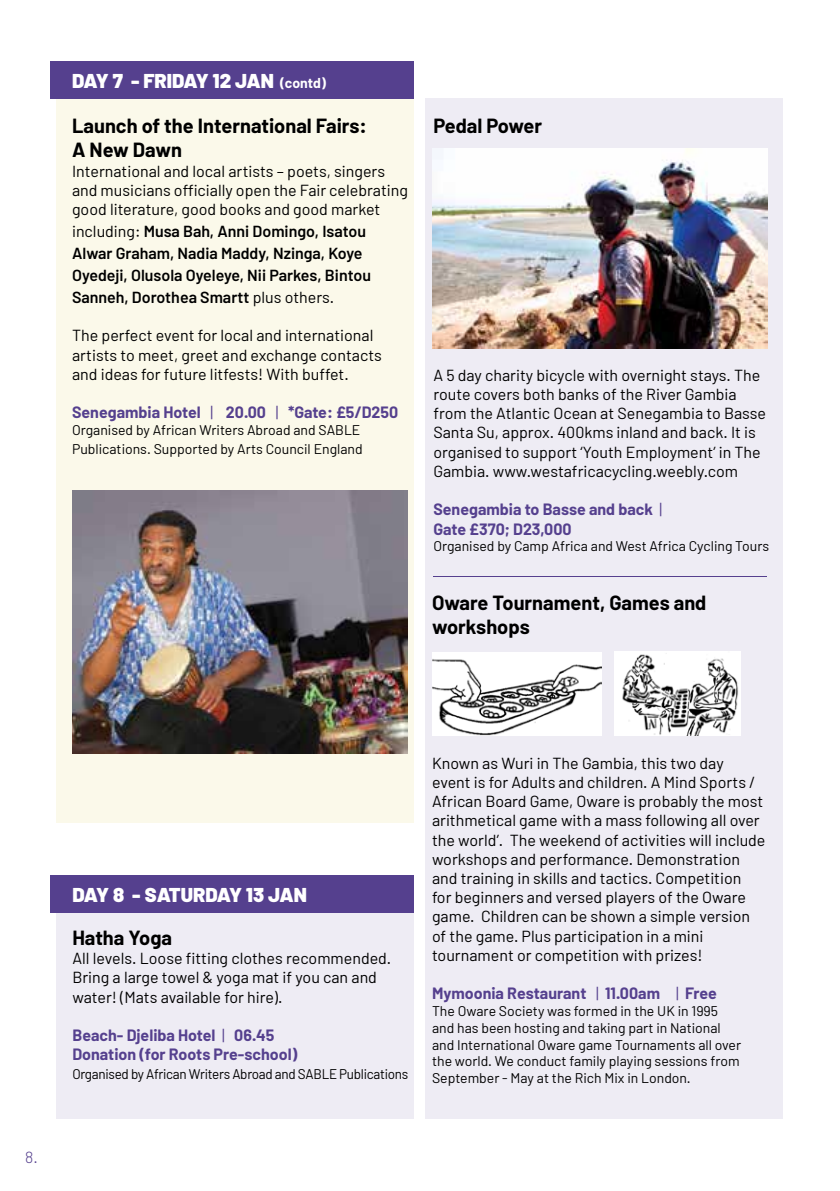
<style>
.page{position:relative;width:840px;height:1191px;background:#fff}
.page>*{position:absolute;margin:0;border:0;box-sizing:border-box;transform-origin:0 0}
.t1{font:700 20px/24px "Barlow";color:#000}
.t2{font:900 20px "Barlow";letter-spacing:-.015em;color:#fff}
.t3{font:16px/19.2px "Barlow";color:#000}
.t4{font:700 16px/19.2px "Barlow";color:#55408e}
.t5{font:600 16px/22px "Barlow";color:#000}
.t6{font:300 16px "Barlow";color:#55408e}
.t7{font:14px/16.8px "Barlow";color:#000}
.t8{font:14px "Barlow";letter-spacing:-.02em;color:#000;scale:.96 1}
.s1{font-weight:700;font-size:14px}
.s2{font-weight:400}
</style>
<div class="page">
<div style="left:56px;top:72px;width:358px;height:750px;background:#fbf9ea"></div>
<div style="left:56px;top:876px;width:358px;height:243px;background:#eeecf4"></div>
<div style="left:425px;top:98px;width:357px;height:1021px;background:#eeecf4"></div>
<hr style="left:433px;top:576px;width:333px;height:1px;background:#55408e">
<img style="left:432px;top:149px;width:335px;height:200px">
<img style="left:72px;top:490px;width:336px;height:263px">
<img style="left:432px;top:652px;width:169px;height:83px">
<img style="left:614px;top:651px;width:126px;height:84px">
<div style="left:50px;top:61px;width:364px;height:37px;background:#55408e"></div>
<div style="left:50px;top:874px;width:364px;height:38px;background:#55408e"></div>
<p class="t2" style="left:72px;top:68px;width:255px">DAY 7 - FRIDAY 12 JAN <span class="s1">(contd)</span></p>
<p class="t1" style="left:72px;top:114px;width:296px">Launch of the International Fairs:<br>A New Dawn</p>
<p class="t3" style="left:72px;top:161px;width:337px">International and local artists – poets, singers and musicians officially open the Fair celebrating good literature, good books and good market</p>
<p class="t5" style="left:72px;top:220px;width:300px"><span class="s2">including:</span> Musa Bah, Anni Domingo, Isatou Alwar Graham, Nadia Maddy, Nzinga, Koye Oyedeji, Olusola Oyeleye, Nii Parkes, Bintou Sanneh, Dorothea Smartt <span class="s2">plus others.</span></p>
<p class="t3" style="left:72px;top:326px;width:311px">The perfect event for local and international artists to meet, greet and exchange contacts and ideas for future litfests! With buffet.</p>
<p class="t4" style="left:72px;top:403px;width:327px">Senegambia Hotel <span class="s2">|</span> 20.00 <span class="s2">|</span> *Gate: £5/D250</p>
<p class="t7" style="left:72px;top:420px;width:292px;line-height:19.2px">Organised by African Writers Abroad and SABLE<br>Publications. Supported by Arts Council England</p>
<p class="t1" style="left:433px;top:113px;width:110px">Pedal Power</p>
<p class="t3" style="left:433px;top:365px;width:334px">A 5 day charity bicycle with overnight stays. The route covers both banks of the River Gambia from the Atlantic Ocean at Senegambia to Basse Santa Su, approx. 400kms inland and back. It is organised to support ‘Youth Employment’ in The Gambia. www.westafricacycling.weebly.com</p>
<p class="t4" style="left:433px;top:500px;width:230px">Senegambia to Basse and back <span class="s2">|<br></span>Gate £370; D23,000</p>
<p class="t7" style="left:433px;top:537px;width:337px">Organised by Camp Africa and West Africa Cycling Tours</p>
<p class="t1" style="left:432px;top:591px;width:276px">Oware Tournament, Games and workshops</p>
<p class="t6" style="left:25px;top:1147px;width:14px">8.</p>
<p class="t2" style="left:72px;top:882px;width:236px">DAY 8 - SATURDAY 13 JAN</p>
<p class="t1" style="left:72px;top:925px;width:101px">Hatha Yoga</p>
<p class="t3" style="left:72px;top:948px;width:320px">All levels. Loose fitting clothes recommended.<br>Bring a large towel &amp; yoga mat if you can and water! (Mats available for hire).</p>
<p class="t4" style="left:72px;top:1025px;width:226px">Beach- Djeliba Hotel <span class="s2">|</span> 06.45<br>Donation (for Roots Pre-school)</p>
<p class="t8" style="left:72px;top:1065px;width:351px">Organised by African Writers Abroad and SABLE Publications</p>
<p class="t3" style="left:432px;top:753px;width:335px">Known as Wuri in The Gambia, this two day event is for Adults and children. A Mind Sports / African Board Game, Oware is probably the most arithmetical game with a mass following all over the world’. The weekend of activities will include workshops and performance. Demonstration and training in skills and tactics. Competition<br>for beginners and versed players of the Oware game. Children can be shown a simple version of the game. Plus participation in a mini tournament or competition with prizes!</p>
<p class="t4" style="left:432px;top:983px;width:286px">Mymoonia Restaurant <span class="s2">|</span> 11.00am <span class="s2">|</span> Free</p>
<p class="t7" style="left:432px;top:1002px;width:310px">The Oware Society was formed in the UK in 1995 and has been hosting and taking part in National and International Oware game Tournaments all over the world. We conduct family playing sessions from September - May at the Rich Mix in London.</p>
</div>
